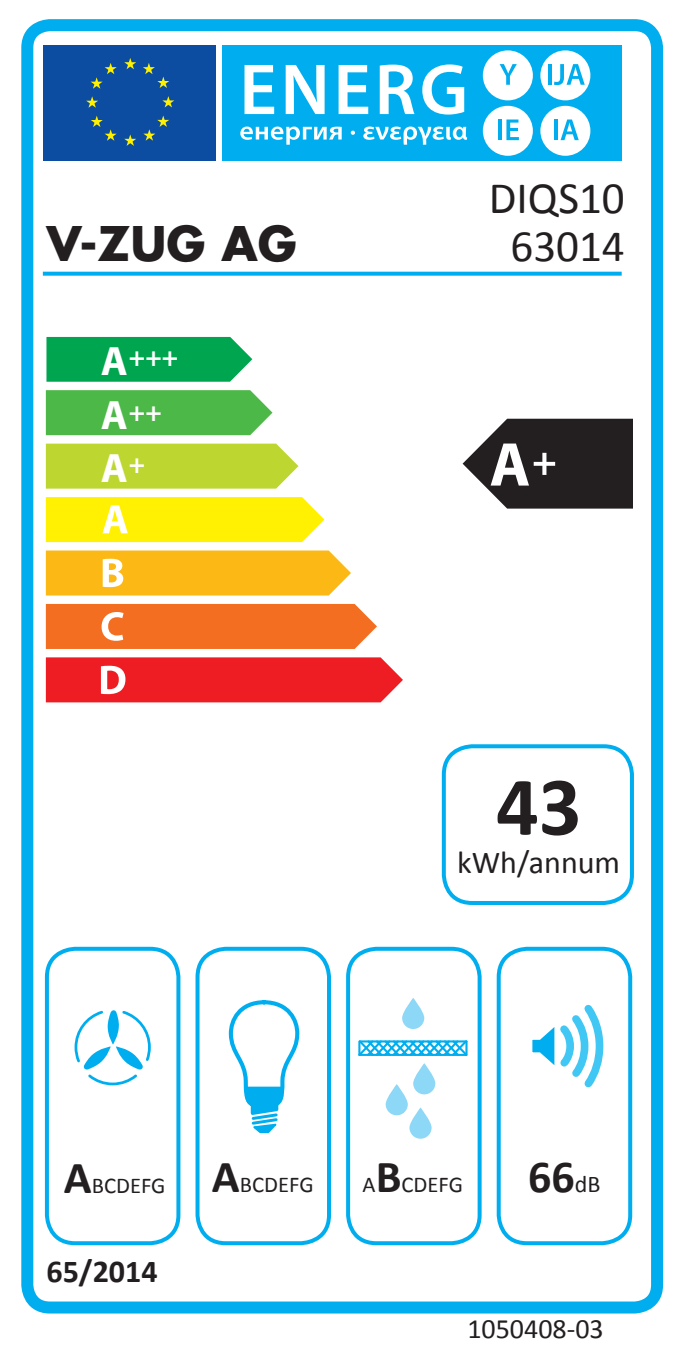
<style>
.page{position:relative;width:681px;height:1361px;background:#fff}
.page>*{position:absolute;margin:0;border:0;box-sizing:border-box;transform-origin:0 0}
.t1{font:700 84px "Calibri";color:#231f20}
.t2{font:700 46.4px "Futura";color:#231f20}
.t3{font:700 46px "Calibri";color:#231f20}
.t4{font:45.2px "Calibri";color:#231f20}
.t5{font:700 41.2px "Myriad Pro";color:#fff}
.t6{font:32px "Calibri";color:#231f20}
.t7{font:700 32px "Calibri";color:#231f20}
.t8{font:28px "Calibri";color:#231f20}
.t9{font:700 27.6px/54px "Myriad Pro";color:#fff}
.t10{font:22.4px "Calibri";color:#231f20}
.s1{font-size:41.2px}
.s2{font-weight:700;font-size:46px}
.s3{font-weight:400;font-size:24px}
</style>
<div class="page">
<div style="left:46px;top:444px;width:252px;height:45px;background:#bed630"></div>
<div style="left:46px;top:390px;width:226px;height:45px;background:#4cb848"></div>
<svg style="left:46px;top:337px;width:206px;height:45px;background:#0faa59"></svg>
<svg style="left:46px;top:497px;width:278px;height:45px;background:#fff112"></svg>
<svg style="left:46px;top:550px;width:305px;height:45px;background:#fcbd26"></svg>
<div style="left:46px;top:604px;width:331px;height:45px;background:#f36e21"></div>
<svg style="left:46px;top:657px;width:357px;height:45px;background:#ef2c31"></svg>
<div style="left:21px;top:19px;width:641px;height:1294px;border:12px solid #00aeef;border-radius:23px"></div>
<div style="left:44px;top:45px;width:172px;height:115px;background:#0d4da1"></div>
<div style="left:222px;top:45px;width:399px;height:115px;background:#00aeef"></div>
<svg style="left:143px;top:63px;width:26px;height:25px"></svg>
<svg style="left:124px;top:58px;width:12px;height:11px"></svg>
<svg style="left:91px;top:63px;width:26px;height:26px"></svg>
<svg style="left:86px;top:96px;width:12px;height:12px"></svg>
<svg style="left:91px;top:116px;width:26px;height:25px"></svg>
<svg style="left:124px;top:134px;width:12px;height:12px"></svg>
<svg style="left:143px;top:115px;width:26px;height:26px"></svg>
<svg style="left:162px;top:96px;width:12px;height:11px"></svg>
<svg style="left:244px;top:65px;width:30px;height:49px"></svg>
<svg style="left:285px;top:65px;width:39px;height:49px"></svg>
<svg style="left:338px;top:65px;width:30px;height:49px"></svg>
<svg style="left:379px;top:65px;width:35px;height:49px"></svg>
<svg style="left:422px;top:64px;width:42px;height:51px"></svg>
<svg style="left:240px;top:127px;width:101px;height:18px"></svg>
<svg style="left:350px;top:131px;width:5px;height:4px"></svg>
<svg style="left:363px;top:127px;width:104px;height:18px"></svg>
<div style="left:482px;top:50px;width:50px;height:50px;background:#fff;border-radius:50%"></div>
<svg style="left:499px;top:64px;width:17px;height:21px"></svg>
<div style="left:540px;top:50px;width:50px;height:50px;background:#fff;border-radius:50%"></div>
<div style="left:482px;top:106px;width:50px;height:50px;background:#fff;border-radius:50%"></div>
<hr style="left:498px;top:119px;width:4px;height:21px;background:#00aeef">
<svg style="left:506px;top:119px;width:12px;height:21px"></svg>
<div style="left:540px;top:106px;width:50px;height:50px;background:#fff;border-radius:50%"></div>
<svg style="left:548px;top:64px;width:3px;height:21px"></svg>
<svg style="left:554px;top:64px;width:30px;height:21px"></svg>
<svg style="left:554px;top:119px;width:3px;height:21px"></svg>
<svg style="left:560px;top:119px;width:18px;height:21px"></svg>
<svg style="left:43px;top:272px;width:578px;height:4px;background:#14b4f0"></svg>
<div style="left:45px;top:947px;width:135px;height:298px;border:4px solid #00aeef;border-radius:28px"></div>
<div style="left:441px;top:744px;width:192px;height:161px;border:4px solid #00aeef;border-radius:28px"></div>
<div style="left:195px;top:947px;width:136px;height:298px;border:4px solid #00aeef;border-radius:28px"></div>
<div style="left:346px;top:947px;width:135px;height:298px;border:4px solid #00aeef;border-radius:28px"></div>
<div style="left:496px;top:947px;width:136px;height:298px;border:4px solid #00aeef;border-radius:28px"></div>
<svg style="left:532px;top:1004px;width:71px;height:84px"></svg>
<svg style="left:402px;top:998px;width:22px;height:31px"></svg>
<svg style="left:358px;top:1040px;width:110px;height:16px"></svg>
<svg style="left:385px;top:1084px;width:22px;height:31px"></svg>
<svg style="left:413px;top:1063px;width:22px;height:31px"></svg>
<svg style="left:409px;top:1107px;width:22px;height:31px"></svg>
<svg style="left:74px;top:1010px;width:77px;height:75px"></svg>
<svg style="left:228px;top:1000px;width:72px;height:134px"></svg>
<svg style="left:462px;top:419px;width:170px;height:89px"></svg>
<h2 class="t2" style="left:46px;top:211px;width:252px">V-ZUG AG</h2>
<p class="t9" style="left:101px;top:329px;width:79px"><span class="s1">A</span>+++<br><span class="s1">A</span>++</p>
<h3 class="t5" style="left:101px;top:441px;width:46px">A<sup>+</sup></h3>
<h3 class="t4" style="left:488px;top:170px;width:137px">DIQS10</h3>
<h3 class="t4" style="left:510px;top:217px;width:116px">63014</h3>
<h1 class="t1" style="left:496px;top:753px;width:87px">43</h1>
<h3 class="t6" style="left:457px;top:842px;width:164px">kWh/annum</h3>
<p class="t10" style="left:64px;top:1171px;width:103px"><span class="s2">A</span>BCDEFG</p>
<h3 class="t7" style="left:46px;top:1251px;width:113px">65/2014</h3>
<p class="t10" style="left:212px;top:1171px;width:103px"><span class="s2">A</span>BCDEFG</p>
<p class="t10" style="left:362px;top:1171px;width:102px">A<span class="s2">B</span>CDEFG</p>
<h3 class="t3" style="left:528px;top:1147px;width:74px">66<span class="s3">dB</span></h3>
<p class="t8" style="left:467px;top:1311px;width:138px">1050408-03</p>
</div>
